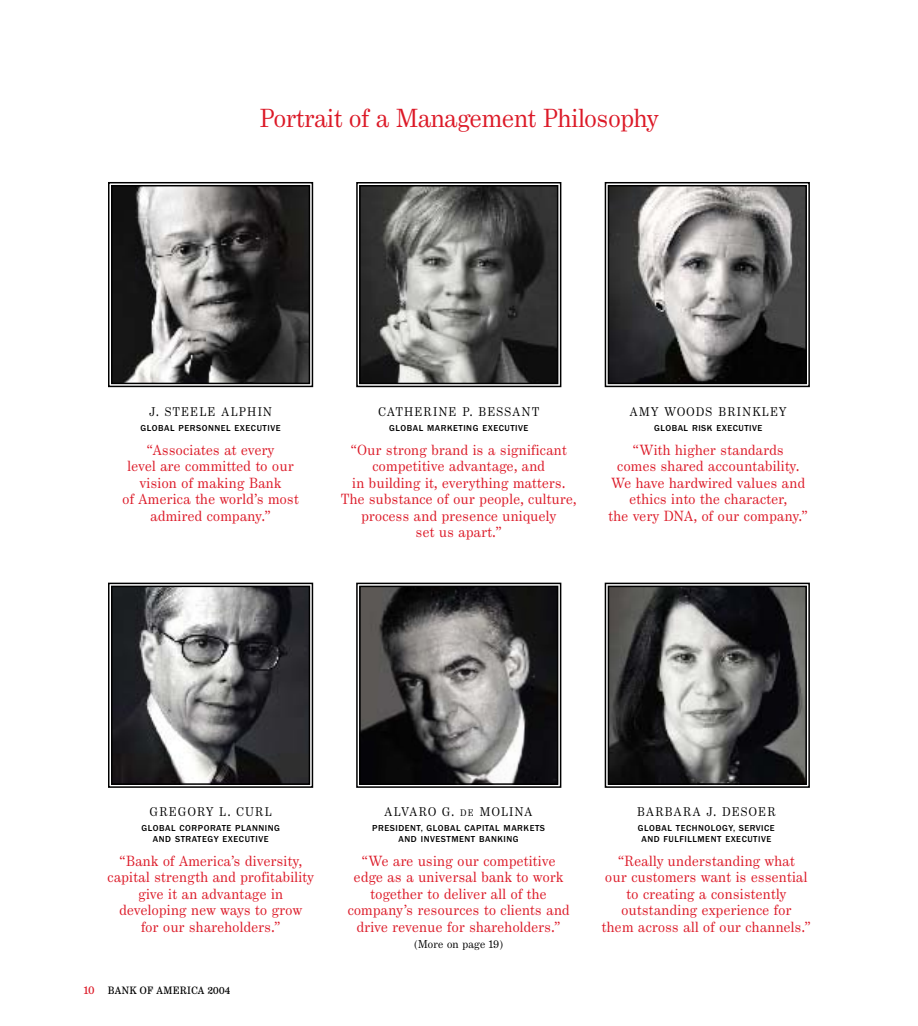
<style>
.page{position:relative;width:918px;height:1026px;background:#fff}
.page>*{position:absolute;margin:0;border:0;box-sizing:border-box;transform-origin:0 0}
.t1{font:300 24px "Higher Standards";color:#dc1927}
.t2{font:300 13.5px/16.5px "Higher Standards";letter-spacing:.025em;color:#dc1927;text-align:center}
.t3{font:300 11.7px "Higher Standards";letter-spacing:.11em;color:#000}
.t4{font:300 10.5px "Higher Standards";letter-spacing:.025em;color:#000}
.t5{font:10.5px "Higher Standards";color:#dc1927}
.t6{font:9.75px "Higher Standards";letter-spacing:.03em;color:#000}
.t7{font:500 9px/10.5px "Franklin Gothic";letter-spacing:.06em;color:#000;text-align:center}
.s1{font-size:8.7px}
</style>
<div class="page">
<img style="left:611px;top:188px;width:193px;height:193px">
<div style="left:605px;top:182px;width:205px;height:205px;border:2px solid #000"></div>
<div style="left:608px;top:185px;width:199px;height:199px;border:2px solid #000"></div>
<img style="left:611px;top:589px;width:193px;height:193px">
<div style="left:605px;top:583px;width:205px;height:205px;border:2px solid #000"></div>
<div style="left:608px;top:586px;width:199px;height:199px;border:2px solid #000"></div>
<img style="left:362px;top:188px;width:193px;height:193px">
<div style="left:356px;top:182px;width:205px;height:205px;border:2px solid #000"></div>
<div style="left:359px;top:185px;width:199px;height:199px;border:2px solid #000"></div>
<img style="left:362px;top:589px;width:193px;height:193px">
<div style="left:356px;top:583px;width:205px;height:205px;border:2px solid #000"></div>
<div style="left:359px;top:586px;width:199px;height:199px;border:2px solid #000"></div>
<img style="left:114px;top:188px;width:193px;height:193px">
<div style="left:108px;top:182px;width:205px;height:205px;border:2px solid #000"></div>
<div style="left:111px;top:185px;width:199px;height:199px;border:2px solid #000"></div>
<img style="left:114px;top:589px;width:193px;height:193px">
<div style="left:108px;top:583px;width:205px;height:205px;border:2px solid #000"></div>
<div style="left:111px;top:586px;width:199px;height:199px;border:2px solid #000"></div>
<h1 class="t1" style="left:260px;top:103px;width:400px">Portrait of a Management Philosophy</h1>
<p class="t3" style="left:149px;top:404px;width:124px">J. STEELE ALPHIN</p>
<p class="t7" style="left:141px;top:423px;width:142px">GLOBAL PERSONNEL EXECUTIVE</p>
<p class="t2" style="left:122px;top:441px;width:178px">“Associates at every<br>level are committed to our vision of making Bank<br>of America the world’s most admired company.”</p>
<p class="t3" style="left:378px;top:404px;width:162px">CATHERINE P. BESSANT</p>
<p class="t7" style="left:389px;top:423px;width:141px">GLOBAL MARKETING EXECUTIVE</p>
<p class="t2" style="left:341px;top:441px;width:237px">“Our strong brand is a significant competitive advantage, and<br>in building it, everything matters.<br>The substance of our people, culture, process and presence uniquely<br>set us apart.”</p>
<p class="t3" style="left:630px;top:404px;width:158px">AMY WOODS BRINKLEY</p>
<p class="t7" style="left:654px;top:423px;width:110px">GLOBAL RISK EXECUTIVE</p>
<p class="t2" style="left:609px;top:441px;width:201px">“With higher standards<br>comes shared accountability.<br>We have hardwired values and ethics into the character,<br>the very DNA, of our company.”</p>
<p class="t3" style="left:150px;top:804px;width:123px">GREGORY L. CURL</p>
<p class="t7" style="left:141px;top:824px;width:140px">GLOBAL CORPORATE PLANNING<br>AND STRATEGY EXECUTIVE</p>
<p class="t2" style="left:108px;top:853px;width:208px">“Bank of America’s diversity, capital strength and profitability give it an advantage in developing new ways to grow<br>for our shareholders.”</p>
<p class="t5" style="left:84px;top:983px;width:12px">10</p>
<p class="t6" style="left:108px;top:984px;width:124px">BANK OF AMERICA 2004</p>
<p class="t3" style="left:385px;top:804px;width:149px">ALVARO G. <span class="s1">DE</span> MOLINA</p>
<p class="t7" style="left:372px;top:824px;width:174px">PRESIDENT, GLOBAL CAPITAL MARKETS<br>AND INVESTMENT BANKING</p>
<p class="t2" style="left:348px;top:853px;width:223px">“We are using our competitive edge as a universal bank to work together to deliver all of the company’s resources to clients and drive revenue for shareholders.”</p>
<p class="t4" style="left:414px;top:938px;width:91px">(More on page 19)</p>
<p class="t3" style="left:637px;top:804px;width:140px">BARBARA J. DESOER</p>
<p class="t7" style="left:638px;top:824px;width:138px">GLOBAL TECHNOLOGY, SERVICE<br>AND FULFILLMENT EXECUTIVE</p>
<p class="t2" style="left:602px;top:853px;width:210px">“Really understanding what<br>our customers want is essential to creating a consistently outstanding experience for<br>them across all of our channels.”</p>
</div>
